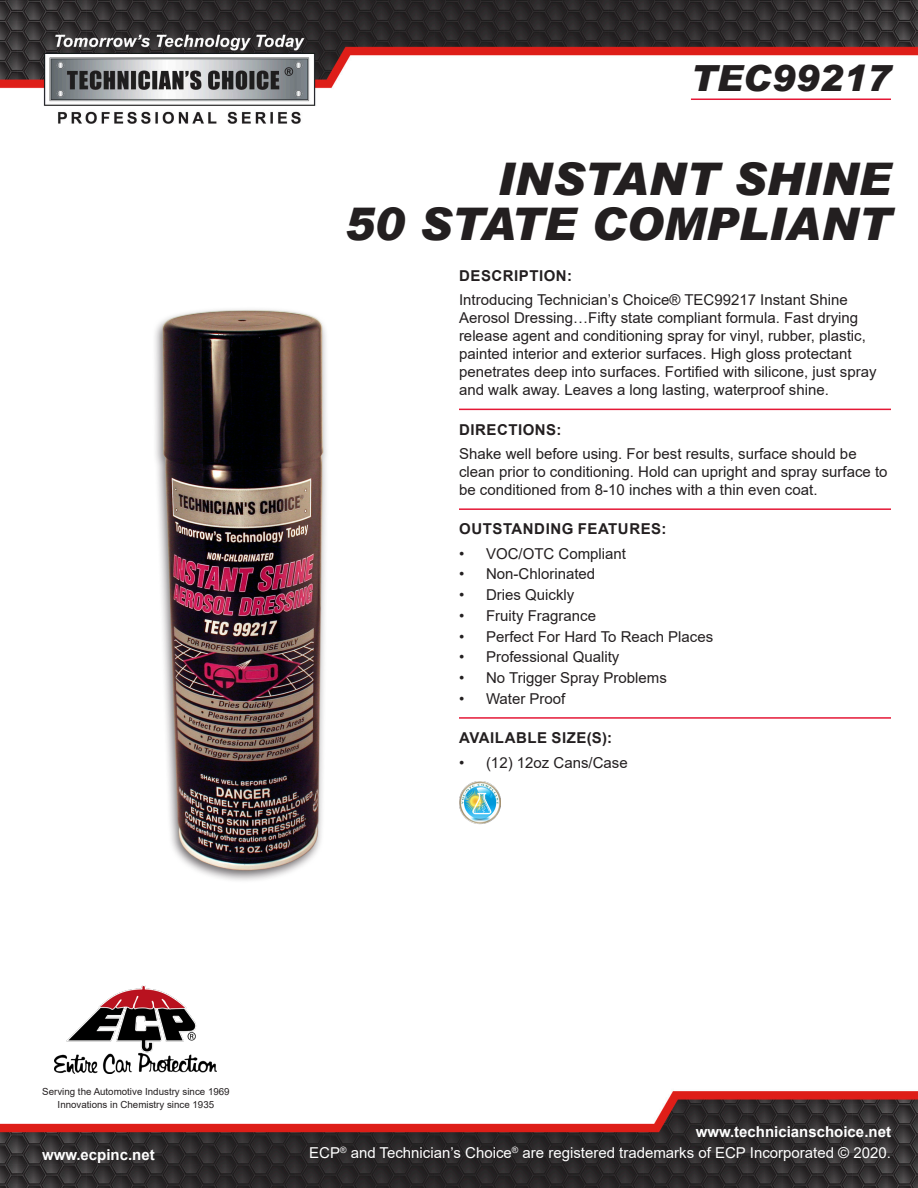
<style>
.page{position:relative;width:918px;height:1188px;background:#fff}
.page>*{position:absolute;margin:0;border:0;box-sizing:border-box;transform-origin:0 0}
.Product_Header_-_H1{font:italic 900 45px/45px "Arial";color:#231f20;text-align:right}
.TEC_Number{font:italic 900 36px "Arial";color:#231f20}
.t1{font:15px/18px "Arial";color:#231f20}
.t2{font:15px/20.7px "Arial";color:#fff;text-align:right}
.t3{font:700 15px "Arial";letter-spacing:.035em;color:#231f20}
.t4{font:700 15px "Arial";color:#fff}
.t5{font:9.75px/12.5px "Arial";color:#231f20;text-align:center}
.s1{font-weight:700}
</style>
<div class="page">
<img style="left:0;top:0;width:918px;height:1188px">
<img style="left:55px;top:986px;width:162px;height:87px">
<hr style="left:459px;top:508px;width:432px;height:2px;background:#e51836">
<hr style="left:459px;top:409px;width:432px;height:1px;background:#e51836">
<hr style="left:459px;top:717px;width:432px;height:2px;background:#e51836">
<hr style="left:691px;top:99px;width:200px;height:1px;background:#e51836">
<img style="left:27px;top:270px;width:432px;height:682px">
<img style="left:459px;top:781px;width:42px;height:43px">
<p class="TEC_Number" style="left:691px;top:56px;width:202px">TEC99217</p>
<p class="Product_Header_-_H1" style="left:344px;top:155px;width:548px">INSTANT SHINE<br>50 STATE COMPLIANT</p>
<p class="t3" style="left:459px;top:265px;width:114px">DESCRIPTION:</p>
<p class="t1" style="left:459px;top:291px;width:419px">Introducing Technician’s Choice® TEC99217 Instant Shine Aerosol Dressing…Fifty state compliant formula. Fast drying release agent and conditioning spray for vinyl, rubber, plastic, painted interior and exterior surfaces. High gloss protectant penetrates deep into surfaces. Fortified with silicone, just spray and walk away. Leaves a long lasting, waterproof shine.</p>
<p class="t3" style="left:459px;top:419px;width:104px">DIRECTIONS:</p>
<p class="t1" style="left:459px;top:445px;width:430px">Shake well before using. For best results, surface should be clean prior to conditioning. Hold can upright and spray surface to be conditioned from 8-10 inches with a thin even coat.</p>
<p class="t3" style="left:459px;top:519px;width:209px">OUTSTANDING FEATURES:</p>
<p class="t1" style="left:459px;top:544px;width:169px">• VOC/OTC Compliant</p>
<p class="t1" style="left:459px;top:565px;width:138px">• Non-Chlorinated</p>
<p class="t1" style="left:459px;top:586px;width:117px">• Dries Quickly</p>
<p class="t1" style="left:459px;top:607px;width:139px">• Fruity Fragrance</p>
<p class="t1" style="left:459px;top:627px;width:256px">• Perfect For Hard To Reach Places</p>
<p class="t1" style="left:459px;top:648px;width:162px">• Professional Quality</p>
<p class="t1" style="left:459px;top:669px;width:209px">• No Trigger Spray Problems</p>
<p class="t1" style="left:459px;top:689px;width:108px">• Water Proof</p>
<p class="t3" style="left:459px;top:727px;width:154px">AVAILABLE SIZE(S):</p>
<p class="t1" style="left:459px;top:753px;width:170px">• (12) 12oz Cans/Case</p>
<p class="t5" style="left:42px;top:1086px;width:189px">Serving the Automotive Industry since 1969<br>Innovations in Chemistry since 1935</p>
<p class="t4" style="left:42px;top:1144px;width:114px">www.ecpinc.net</p>
<p class="t2" style="left:309px;top:1121px;width:583px"><span class="s1">www.technicianschoice.net<br></span>ECP<sup>®</sup> and Technician’s Choice<sup>®</sup> are registered trademarks of ECP Incorporated © 2020.</p>
</div>
